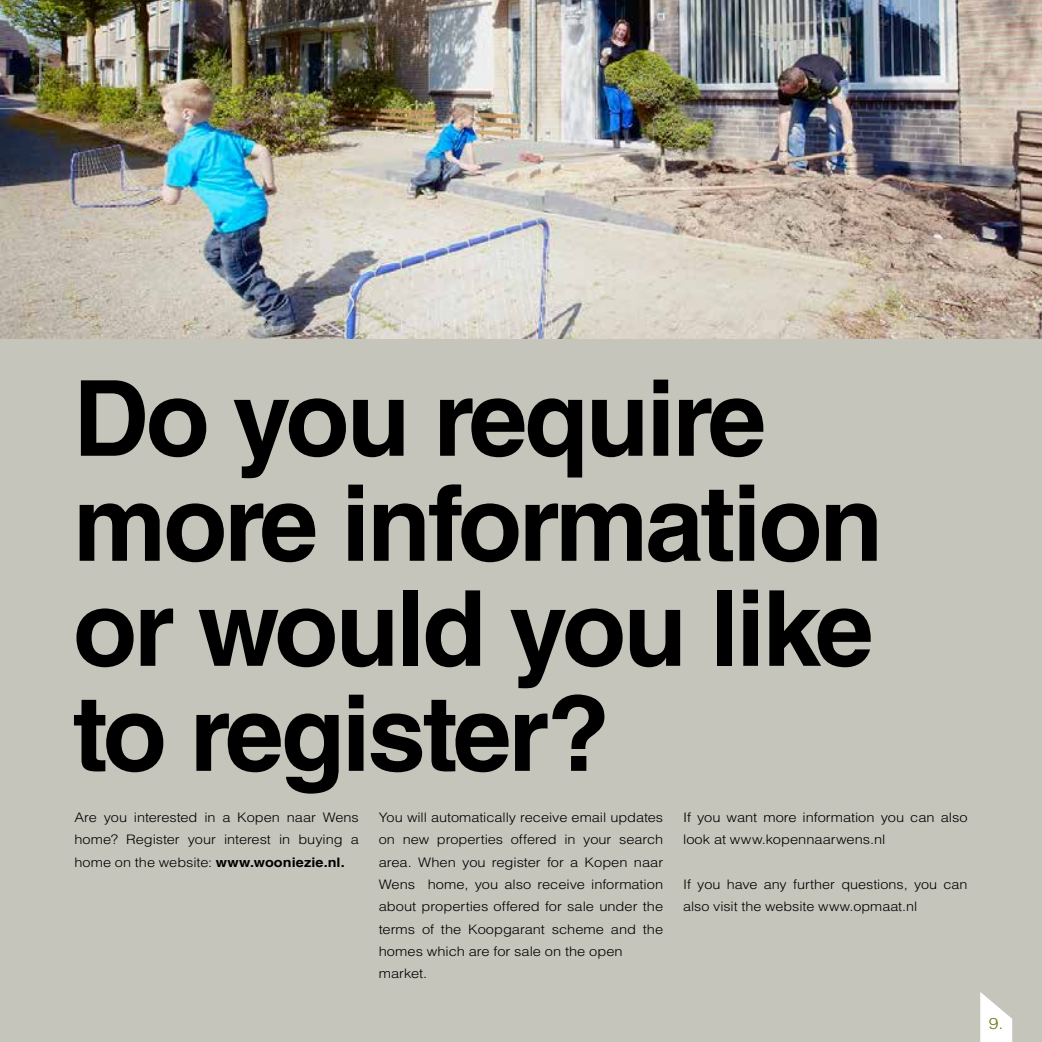
<style>
.page{position:relative;width:1042px;height:1042px;background:#fff}
.page>*{position:absolute;margin:0;border:0;box-sizing:border-box;transform-origin:0 0}
.t1{font:700 105px/105px "Helvetica LT Std";letter-spacing:-.03em;color:#000}
.t2{font:300 15.75px "Helvetica LT Std";color:#627b0f;scale:1.12 1}
.t3{font:300 13.12px/22.4px "Helvetica LT Std";color:#000;text-align:justify;scale:1.11 1}
.t4{font:300 13.12px/22.4px "Helvetica LT Std";color:#000;scale:1.1 1}
.t5{font:300 13.12px/22.4px "Helvetica LT Std";color:#000;scale:1.12 1}
.s1{font-weight:700}
</style>
<div class="page">
<img style="left:0;top:0;width:1042px;height:340px">
<div style="left:0;top:340px;width:1042px;height:702px;background:#c6c5bc"></div>
<svg style="left:980px;top:992px;width:32px;height:50px"></svg>
<h1 class="t1" style="left:73px;top:365px;width:812px">Do you require more information or would you like to register?</h1>
<p class="t3" style="left:74px;top:806px;width:258px">Are you interested in a Kopen naar Wens home? Register your interest in buying a home on the website: <span class="s1">www.wooniezie.nl.</span></p>
<p class="t3" style="left:379px;top:806px;width:258px;text-align:left">You will automatically receive email updates on new properties offered in your search area. When you register for a Kopen naar Wens home, you also receive information about properties offered for sale under the terms of the Koopgarant scheme and the homes which are for sale on the open market.</p>
<p class="t5" style="left:683px;top:806px;width:255px">If you want more information you can also look at www.kopennaarwens.nl</p>
<p class="t4" style="left:683px;top:873px;width:260px">If you have any further questions, you can also visit the website www.opmaat.nl</p>
<p class="t2" style="left:989px;top:1014px;width:14px">9.</p>
</div>
